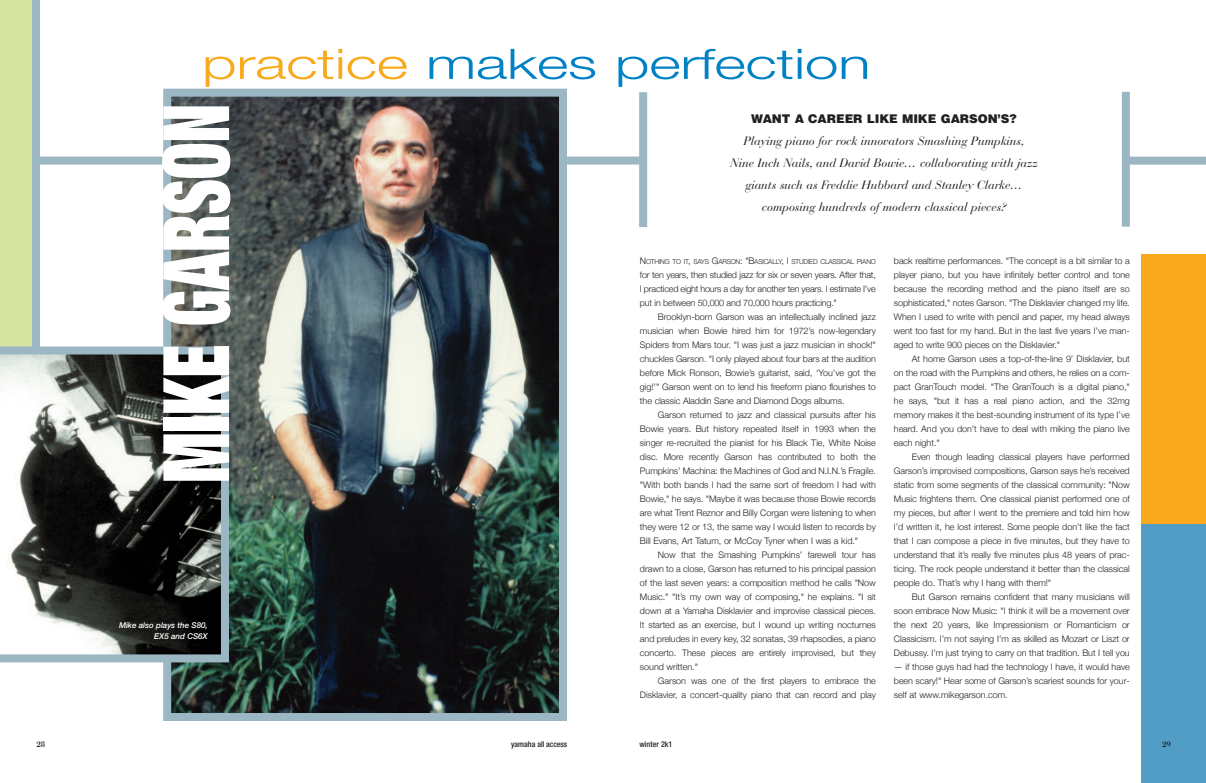
<style>
.page{position:relative;width:1206px;height:783px;background:#fff}
.page>*{position:absolute;margin:0;border:0;box-sizing:border-box;transform-origin:0 0}
.t1{font:900 expanded 92px "Helvetica Neue";letter-spacing:-.005em;color:#fff;scale:.72 1}
.t2{font:300 42px "Helvetica Neue";letter-spacing:-.005em;color:#0082c5;scale:1.44 1}
.t3{font:12px/22px "Bauer Bodoni Italic Os F";letter-spacing:-.005em;color:#231f20;text-align:center}
.t4{font:900 12px "Helvetica";letter-spacing:-.005em;color:#231f20}
.t5{font:300 9px/14px "Helvetica Neue";letter-spacing:-.005em;color:#231f20;text-align:justify}
.t6{font:italic 500 8px/11px "Helvetica Neue";letter-spacing:-.005em;color:#fff;text-align:right}
.t7{font:500 condensed 8px "Helvetica Neue";color:#231f20}
.t8{font:700 8px "Bauer Bodoni";color:#231f20}
.t9{font:300 6.8px "Helvetica Neue";letter-spacing:-.03em;color:#231f20}
.s1{color:#f9a91b}
.s2{font-size:9px}
</style>
<div class="page">
<div style="left:0;top:0;width:36px;height:584px;background:#d5e5a0"></div>
<div style="left:1141px;top:505px;width:65px;height:278px;background:#519dc5"></div>
<div style="left:1141px;top:254px;width:65px;height:270px;background:#f9a91b"></div>
<div style="left:36px;top:157px;width:607px;height:8px;background:#9cb7c4"></div>
<div style="left:32px;top:0;width:8px;height:588px;background:#9cb7c4"></div>
<img style="left:172px;top:98px;width:386px;height:614px">
<div style="left:163px;top:89px;width:404px;height:632px;border:8px solid #9cb7c4"></div>
<div style="left:639px;top:92px;width:8px;height:135px;background:#9cb7c4"></div>
<div style="left:1122px;top:92px;width:8px;height:135px;background:#9cb7c4"></div>
<div style="left:1126px;top:157px;width:80px;height:8px;background:#9cb7c4"></div>
<svg style="left:0;top:346px;width:229px;height:316px;background:#5f6361"></svg>
<h2 class="t2" style="left:202px;top:38px;width:466px"><span class="s1">practice</span> makes perfection</h2>
<h1 class="t1" style="left:163px;top:483px;width:529px;rotate:-90deg">MIKE GARSON</h1>
<h3 class="t4" style="left:751px;top:111px;width:267px">WANT A CAREER LIKE MIKE GARSON’S?</h3>
<h3 class="t3" style="left:730px;top:131px;width:309px">Playing piano for rock innovators Smashing Pumpkins, Nine Inch Nails, and David Bowie… collaborating with jazz giants such as Freddie Hubbard and Stanley Clarke… composing hundreds of modern classical pieces?</h3>
<p class="t9" style="left:640px;top:257px;width:237px"><span class="s2">N</span>OTHING TO IT<span class="s2">,</span> SAYS <span class="s2">G</span>ARSON<span class="s2">: "B</span>ASICALLY<span class="s2">, I</span> STUDIED CLASSICAL PIANO</p>
<p class="t5" style="left:640px;top:267px;width:237px">for ten years, then studied jazz for six or seven years. After that, I practiced eight hours a day for another ten years. I estimate I’ve put in between 50,000 and 70,000 hours practicing."</p>
<p class="t5" style="left:640px;top:309px;width:237px;text-indent:18px">Brooklyn-born Garson was an intellectually inclined jazz musician when Bowie hired him for 1972’s now-legendary Spiders from Mars tour. "I was just a jazz musician in shock!" chuckles Garson. "I only played about four bars at the audition before Mick Ronson, Bowie’s guitarist, said, ‘You’ve got the gig!’" Garson went on to lend his freeform piano flourishes to the classic Aladdin Sane and Diamond Dogs albums.</p>
<p class="t5" style="left:640px;top:407px;width:237px;text-indent:18px">Garson returned to jazz and classical pursuits after his Bowie years. But history repeated itself in 1993 when the singer re-recruited the pianist for his Black Tie, White Noise disc. More recently Garson has contributed to both the Pumpkins’ Machina: the Machines of God and N.I.N.’s Fragile. "With both bands I had the same sort of freedom I had with Bowie," he says. "Maybe it was because those Bowie records are what Trent Reznor and Billy Corgan were listening to when they were 12 or 13, the same way I would listen to records by Bill Evans, Art Tatum, or McCoy Tyner when I was a kid."</p>
<p class="t5" style="left:640px;top:547px;width:237px;text-indent:18px">Now that the Smashing Pumpkins’ farewell tour has drawn to a close, Garson has returned to his principal passion of the last seven years: a composition method he calls "Now Music." "It’s my own way of composing," he explains. "I sit down at a Yamaha Disklavier and improvise classical pieces.<br>It started as an exercise, but I wound up writing nocturnes and preludes in every key, 32 sonatas, 39 rhapsodies, a piano concerto. These pieces are entirely improvised, but they sound written."</p>
<p class="t5" style="left:640px;top:673px;width:237px;text-align:right">Garson was one of the first players to embrace the<br>Disklavier, a concert-quality piano that can record and play</p>
<p class="t5" style="left:894px;top:253px;width:237px">back realtime performances. "The concept is a bit similar to a player piano, but you have infinitely better control and tone because the recording method and the piano itself are so sophisticated," notes Garson. "The Disklavier changed my life.<br>When I used to write with pencil and paper, my head always went too fast for my hand. But in the last five years I’ve man&shy;aged to write 900 pieces on the Disklavier."</p>
<p class="t5" style="left:894px;top:351px;width:237px;text-indent:18px">At home Garson uses a top-of-the-line 9’ Disklavier, but on the road with the Pumpkins and others, he relies on a com&shy;pact GranTouch model. "The GranTouch is a digital piano," he says, "but it has a real piano action, and the 32mg memory makes it the best-sounding instrument of its type I’ve heard. And you don’t have to deal with miking the piano live each night."</p>
<p class="t5" style="left:894px;top:449px;width:237px;text-indent:18px">Even though leading classical players have performed Garson’s improvised compositions, Garson says he’s received static from some segments of the classical community: "Now Music frightens them. One classical pianist performed one of my pieces, but after I went to the premiere and told him how I’d written it, he lost interest. Some people don’t like the fact that I can compose a piece in five minutes, but they have to understand that it’s really five minutes plus 48 years of prac&shy;ticing. The rock people understand it better than the classical people do. That’s why I hang with them!"</p>
<p class="t5" style="left:894px;top:589px;width:237px;text-indent:18px">But Garson remains confident that many musicians will soon embrace Now Music: "I think it will be a movement over the next 20 years, like Impressionism or Romanticism or Classicism. I’m not saying I’m as skilled as Mozart or Liszt or Debussy. I’m just trying to carry on that tradition. But I tell you</p>
<p class="t5" style="left:894px;top:659px;width:237px">— if those guys had had the technology I have, it would have been scary!" Hear some of Garson’s scariest sounds for your&shy;self at www.mikegarson.com.</p>
<p class="t6" style="left:119px;top:620px;width:90px">Mike also plays the S80,<br>EX5 and CS6X</p>
<p class="t8" style="left:36px;top:741px;width:10px">28</p>
<p class="t7" style="left:511px;top:741px;width:58px">yamaha all access</p>
<p class="t7" style="left:639px;top:741px;width:35px">winter 2k1</p>
<p class="t8" style="left:1162px;top:741px;width:10px">29</p>
</div>
